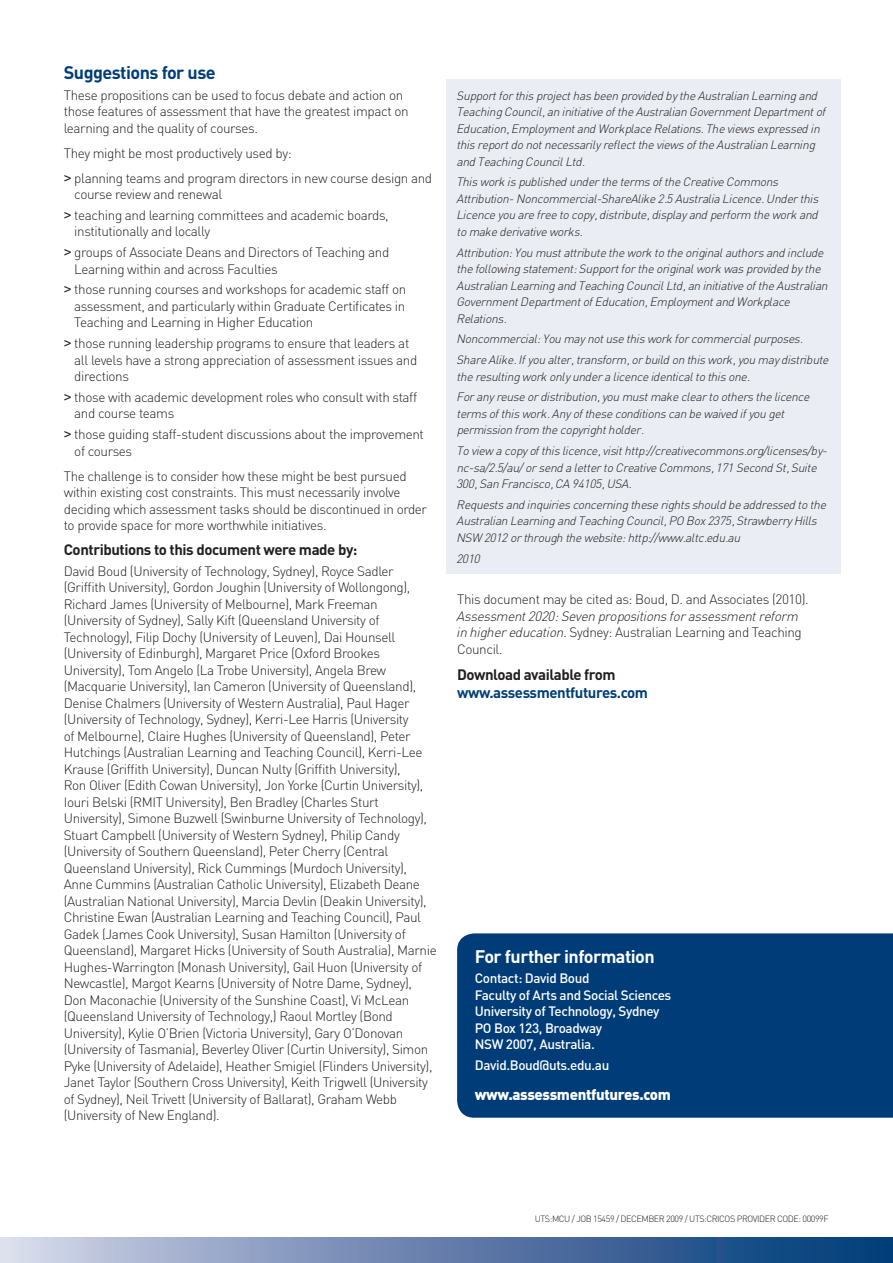
<style>
.page{position:relative;width:893px;height:1263px;background:#fff}
.page>*{position:absolute;margin:0;border:0;box-sizing:border-box;transform-origin:0 0}
.t1{font:700 18px "DIN";letter-spacing:-.03em;color:#fff}
.t2{font:700 18px "DIN";letter-spacing:-.03em;color:#003d78}
.t3{font:700 15px "DIN";letter-spacing:-.03em;color:#231f20}
.t4{font:700 15px "DIN";letter-spacing:-.03em;color:#003d78}
.t5{font:900 15px "DIN";letter-spacing:-.025em;color:#fff}
.t6{font:300 13.5px/16.5px "DIN";letter-spacing:-.03em;color:#231f20}
.t7{font:500 13.5px/16.5px "DIN";letter-spacing:-.03em;color:#fff}
.t8{font:italic 300 13.5px/16.5px "DIN";letter-spacing:-.03em;color:#231f20}
.t9{font:italic 300 12px/16.5px "DIN";letter-spacing:-.03em;color:#231f20}
.t10{font:300 9px "DIN";letter-spacing:-.05em;color:#231f20}
.s1{font-family:"Arial";font-weight:400}
.s2{font-style:normal}
</style>
<div class="page">
<div style="left:446px;top:79px;width:394px;height:495px;background:#eaedf4"></div>
<div style="left:0;top:1237px;width:892px;height:26px;background:linear-gradient(to right,#d4d3e7,#003374)"></div>
<div style="left:457px;top:933px;width:435px;height:185px;background:#003d78"></div>
<h1 class="t2" style="left:64px;top:60px;width:154px">Suggestions for use</h1>
<p class="t6" style="left:64px;top:86px;width:346px">These propositions can be used to focus debate and action on those features of assessment that have the greatest impact on learning and the quality of courses.</p>
<p class="t6" style="left:64px;top:140px;width:370px;line-height:25px">They might be most productively used by:<br><span class="s1">!</span> planning teams and program directors in new course design and</p>
<p class="t6" style="left:64px;top:184px;width:326px;line-height:20.7px;text-indent:11px">course review and renewal<br><span class="s1">!</span> teaching and learning committees and academic boards,</p>
<p class="t6" style="left:64px;top:221px;width:327px;line-height:20.7px;text-indent:11px">institutionally and locally<br><span class="s1">!</span> groups of Associate Deans and Directors of Teaching and</p>
<p class="t6" style="left:64px;top:258px;width:344px;line-height:20.7px;text-indent:11px">Learning within and across Faculties<br><span class="s1">!</span> those running courses and workshops for academic staff on</p>
<p class="t6" style="left:74px;top:298px;width:333px">assessment, and particularly within Graduate Certificates in<br>Teaching and Learning in Higher Education</p>
<p class="t6" style="left:74px;top:335px;width:345px;text-indent:-11px"><span class="s1">!</span> those running leadership programs to ensure that leaders at all levels have a strong appreciation of assessment issues and directions</p>
<p class="t6" style="left:74px;top:389px;width:344px;text-indent:-11px"><span class="s1">!</span> those with academic development roles who consult with staff and course teams</p>
<p class="t6" style="left:74px;top:426px;width:351px;text-indent:-11px"><span class="s1">!</span> those guiding staff-student discussions about the improvement of courses</p>
<p class="t6" style="left:64px;top:467px;width:365px">The challenge is to consider how these might be best pursued within existing cost constraints. This must necessarily involve deciding which assessment tasks should be discontinued in order to provide space for more worthwhile initiatives.</p>
<p class="t3" style="left:64px;top:540px;width:295px">Contributions to this document were made by:</p>
<p class="t6" style="left:64px;top:563px;width:374px">David Boud (University of Technology, Sydney), Royce Sadler (Griffith University), Gordon Joughin (University of Wollongong), Richard James (University of Melbourne), Mark Freeman (University of Sydney), Sally Kift (Queensland University of Technology), Filip Dochy (University of Leuven), Dai Hounsell (University of Edinburgh), Margaret Price (Oxford Brookes University), Tom Angelo (La Trobe University), Angela Brew (Macquarie University), Ian Cameron (University of Queensland), Denise Chalmers (University of Western Australia), Paul Hager (University of Technology, Sydney), Kerri-Lee Harris (University<br>of Melbourne), Claire Hughes (University of Queensland), Peter Hutchings (Australian Learning and Teaching Council), Kerri-Lee Krause (Griffith University), Duncan Nulty (Griffith University),<br>Ron Oliver (Edith Cowan University), Jon Yorke (Curtin University), Iouri Belski (RMIT University), Ben Bradley (Charles Sturt University), Simone Buzwell (Swinburne University of Technology), Stuart Campbell (University of Western Sydney), Philip Candy (University of Southern Queensland), Peter Cherry (Central Queensland University), Rick Cummings (Murdoch University), Anne Cummins (Australian Catholic University), Elizabeth Deane (Australian National University), Marcia Devlin (Deakin University), Christine Ewan (Australian Learning and Teaching Council), Paul Gadek (James Cook University), Susan Hamilton (University of Queensland), Margaret Hicks (University of South Australia), Marnie Hughes-Warrington (Monash University), Gail Huon (University of Newcastle), Margot Kearns (University of Notre Dame, Sydney), Don Maconachie (University of the Sunshine Coast), Vi McLean (Queensland University of Technology,) Raoul Mortley (Bond University), Kylie O’Brien (Victoria University), Gary O’Donovan (University of Tasmania), Beverley Oliver (Curtin University), Simon Pyke (University of Adelaide), Heather Smigiel (Flinders University), Janet Taylor (Southern Cross University), Keith Trigwell (University of Sydney), Neil Trivett (University of Ballarat), Graham Webb (University of New England).</p>
<p class="t9" style="left:457px;top:87px;width:370px">Support for this project has been provided by the Australian Learning and Teaching Council, an initiative of the Australian Government Department of Education, Employment and Workplace Relations. The views expressed in this report do not necessarily reflect the views of the Australian Learning and Teaching Council Ltd.</p>
<p class="t9" style="left:457px;top:174px;width:363px">This work is published under the terms of the Creative Commons Attribution- Noncommercial-ShareAlike 2.5 Australia Licence. Under this Licence you are free to copy, distribute, display and perform the work and to make derivative works.</p>
<p class="t9" style="left:457px;top:244px;width:373px">Attribution: You must attribute the work to the original authors and include the following statement: Support for the original work was provided by the Australian Learning and Teaching Council Ltd, an initiative of the Australian Government Department of Education, Employment and Workplace Relations.</p>
<p class="t9" style="left:457px;top:329px;width:374px;line-height:20.7px">Noncommercial: You may not use this work for commercial purposes.<br>Share Alike. If you alter, transform, or build on this work, you may distribute</p>
<p class="t9" style="left:457px;top:366px;width:354px;line-height:20.7px">the resulting work only under a licence identical to this one.<br>For any reuse or distribution, you must make clear to others the licence</p>
<p class="t9" style="left:457px;top:405px;width:329px">terms of this work. Any of these conditions can be waived if you get permission from the copyright holder.</p>
<p class="t9" style="left:457px;top:442px;width:372px">To view a copy of this licence, visit http://creativecommons.org/licenses/by&shy;nc-sa/2.5/au/ or send a letter to Creative Commons, 171 Second St, Suite<br>300, San Francisco, CA 94105, USA.</p>
<p class="t9" style="left:457px;top:496px;width:371px">Requests and inquiries concerning these rights should be addressed to the<br>Australian Learning and Teaching Council, PO Box 2375, Strawberry Hills<br>NSW 2012 or through the website: http://www.altc.edu.au</p>
<p class="t9" style="left:457px;top:550px;width:25px">2010</p>
<p class="t6" style="left:457px;top:591px;width:353px">This document may be cited as: Boud, D. and Associates (2010).</p>
<p class="t8" style="left:457px;top:607px;width:346px">Assessment 2020: Seven propositions for assessment reform in higher education<span class="s2">. Sydney: Australian Learning and Teaching<br>Council.</span></p>
<p class="t3" style="left:457px;top:665px;width:160px">Download available from</p>
<p class="t4" style="left:457px;top:683px;width:192px">www.assessmentfutures.com</p>
<h1 class="t1" style="left:475px;top:944px;width:181px">For further information</h1>
<p class="t7" style="left:475px;top:970px;width:198px">Contact: David Boud<br>Faculty of Arts and Social Sciences<br>University of Technology, Sydney<br>PO Box 123, Broadway<br>NSW 2007, Australia.</p>
<p class="t7" style="left:475px;top:1056px;width:136px">David.Boud@uts.edu.au</p>
<p class="t5" style="left:475px;top:1085px;width:198px">www.assessmentfutures.com</p>
<p class="t10" style="left:535px;top:1213px;width:295px">UTS:MCU / JOB 15459 / DECEMBER 2009 / UTS:CRICOS PROVIDER CODE: 00099F</p>
</div>
